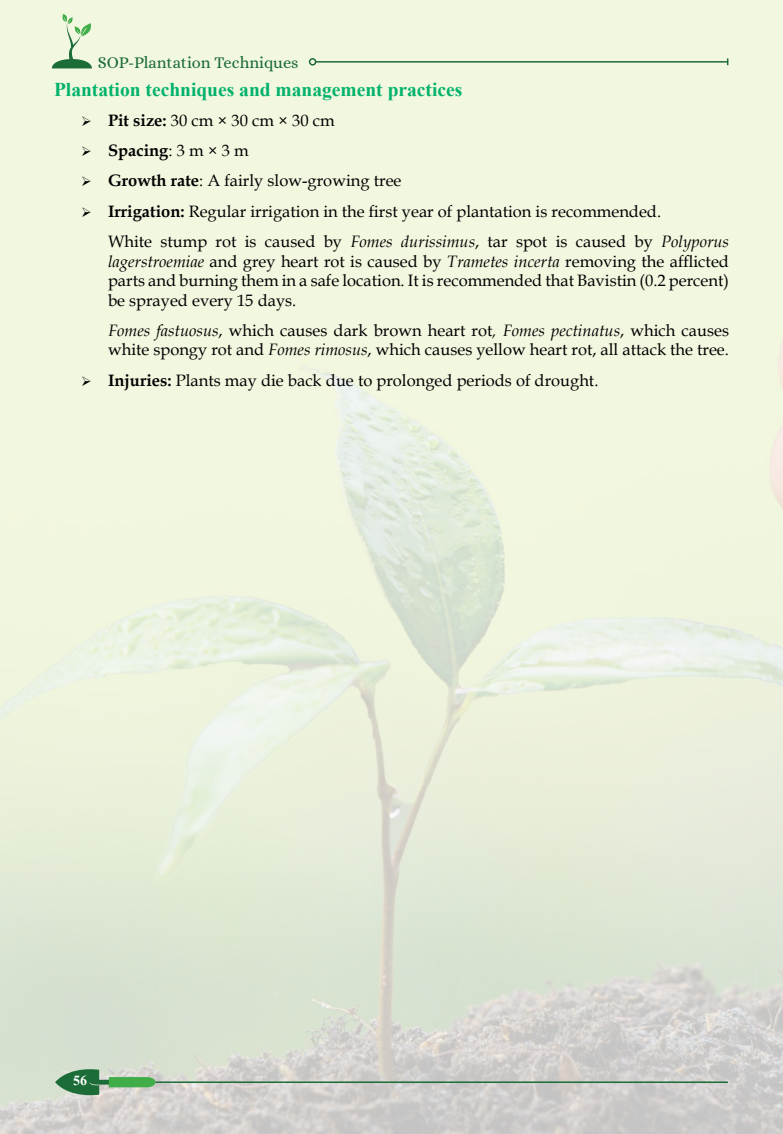
<style>
.page{position:relative;width:783px;height:1134px;background:#fff}
.page>*{position:absolute;margin:0;border:0;box-sizing:border-box;transform-origin:0 0}
.t1{font:700 19.5px "Times New Roman";color:#00b26b}
.t2{font:700 18px "Kokila";color:#fff}
.t3{font:16.5px/19.5px "Book Antiqua";color:#000}
.t4{font:16.5px "Alice";letter-spacing:-.005em;color:#1b6c37}
.t5{font:700 16.5px "Book Antiqua";color:#000}
.s1{font-weight:700}
.s2{font-weight:400}
.s3{font-style:italic}
</style>
<div class="page">
<hr style="left:316px;top:61px;width:412px;height:2px;background:#1b6c37">
<div style="left:309px;top:58px;width:7px;height:8px;border:2px solid #1b6c37;border-radius:50%"></div>
<svg style="left:52px;top:14px;width:42px;height:54px;background:#c4dcba"></svg>
<svg style="left:55px;top:1065px;width:101px;height:34px;background:#91b696"></svg>
<hr style="left:156px;top:1081px;width:572px;height:2px;background:#1b6c37">
<svg style="left:92px;top:126px;width:13px;height:1px"></svg>
<svg style="left:92px;top:156px;width:13px;height:1px"></svg>
<svg style="left:92px;top:186px;width:13px;height:1px"></svg>
<svg style="left:92px;top:217px;width:13px;height:1px"></svg>
<svg style="left:92px;top:386px;width:13px;height:1px"></svg>
<p class="t4" style="left:98px;top:54px;width:202px">SOP-Plantation Techniques</p>
<p class="t1" style="left:54px;top:75px;width:410px">Plantation techniques and management practices</p>
<p class="t3" style="left:81px;top:110px;width:255px">➢ <span class="s1">Pit size:</span> 30 cm × 30 cm × 30 cm</p>
<p class="t5" style="left:81px;top:139px;width:169px">➢ Spacing<span class="s2">: 3 m × 3 m</span></p>
<p class="t3" style="left:81px;top:171px;width:322px">➢ <span class="s1">Growth rate</span>: A fairly slow-growing tree</p>
<p class="t3" style="left:108px;top:196px;width:623px;line-height:30.3px;text-indent:-27px">➢ <span class="s1">Irrigation:</span> Regular irrigation in the first year of plantation is recommended.<br>White stump rot is caused by <span class="s3">Fomes durissimus</span>, tar spot is caused by <span class="s3">Polyporus</span></p>
<p class="t3" style="left:108px;top:251px;width:623px;text-align:justify"><span class="s3">lagerstroemiae</span> and grey heart rot is caused by <span class="s3">Trametes incerta</span> removing the afflicted parts and burning them in a safe location. It is recommended that Bavistin (0.2 percent) be sprayed every 15 days.</p>
<p class="t3" style="left:108px;top:320px;width:623px"><span class="s3">Fomes fastuosus</span>, which causes dark brown heart rot<span class="s3">, Fomes pectinatus</span>, which causes white spongy rot and <span class="s3">Fomes rimosus</span>, which causes yellow heart rot, all attack the tree.</p>
<p class="t3" style="left:81px;top:370px;width:519px">➢ <span class="s1">Injuries:</span> Plants may die back due to prolonged periods of drought.</p>
<p class="t2" style="left:73px;top:1070px;width:15px">56</p>
</div>
